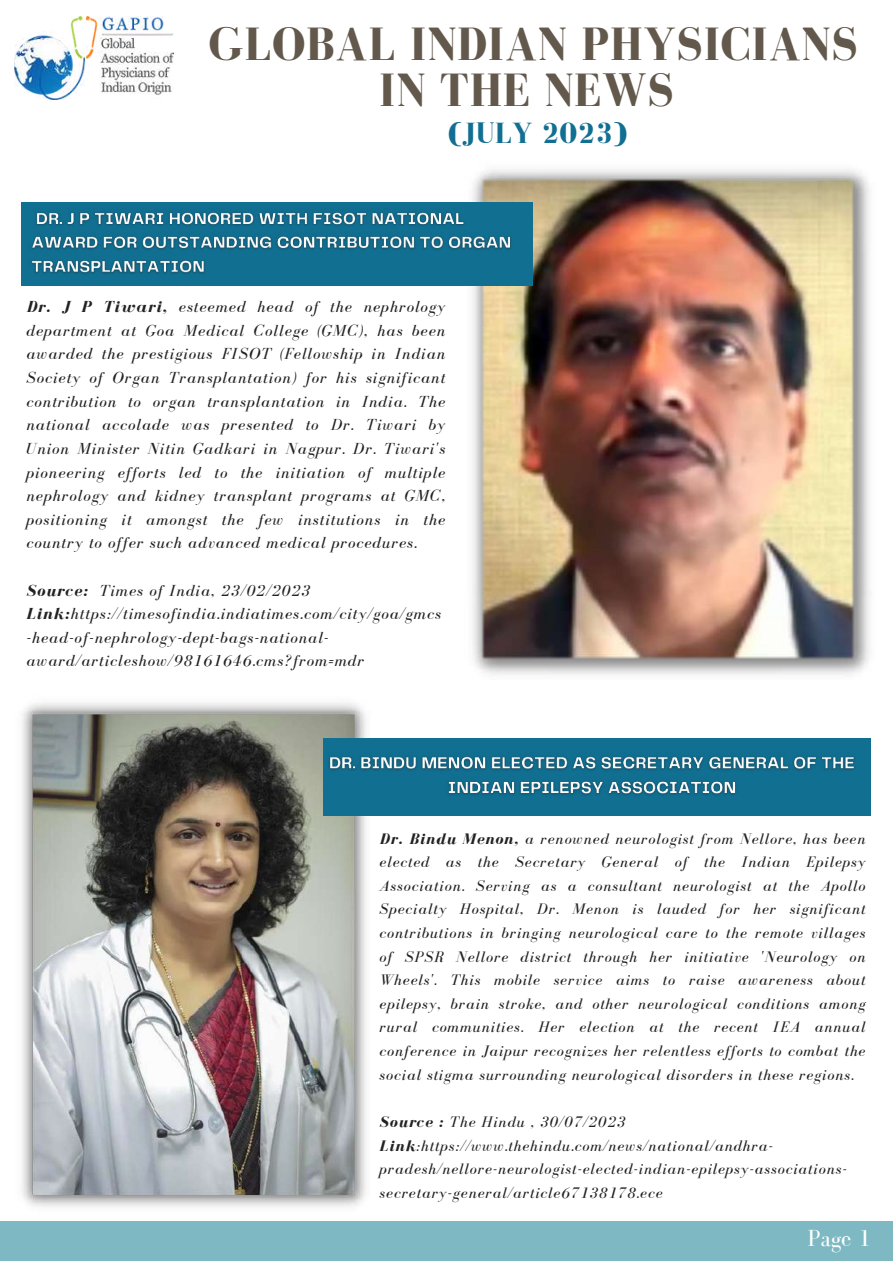
<style>
.page{position:relative;width:893px;height:1264px;background:#fff}
.page>*{position:absolute;margin:0;border:0;box-sizing:border-box;transform-origin:0 0}
.t1{font:700 48px/46px "Bodoni FLF";letter-spacing:.01em;color:#62584b;text-align:center}
.t2{font:700 30px "Bodoni FLF";letter-spacing:.01em;color:#116f92}
.t3{font:24px "Bodoni FLF";color:#fff}
.t4{font:italic 16.5px/23.5px "Bodoni FLF";letter-spacing:.06em;color:#222;text-align:justify}
.t5{font:italic 15.75px/23.5px "Bodoni FLF";letter-spacing:.06em;color:#222;text-align:justify}
.s1{font-weight:700}
</style>
<div class="page">
<div style="left:0;top:1221px;width:892px;height:39px;background:#7eb9c3"></div>
<img style="left:15px;top:17px;width:158px;height:83px">
<img style="left:464px;top:169px;width:407px;height:506px">
<div style="left:22px;top:202px;width:511px;height:83px;background:#116f92"></div>
<img style="left:22px;top:702px;width:350px;height:505px">
<div style="left:324px;top:737px;width:546px;height:78px;background:#116f92"></div>
<img style="left:31px;top:212px;width:480px;height:62px">
<img style="left:329px;top:756px;width:526px;height:39px">
<h1 class="t1" style="left:209px;top:21px;width:650px">GLOBAL INDIAN PHYSICIANS<br>IN THE NEWS</h1>
<h2 class="t2" style="left:448px;top:117px;width:181px">(JULY 2023)</h2>
<p class="t4" style="left:27px;top:295px;width:420px"><span class="s1">Dr. J P Tiwari,</span> esteemed head of the nephrology department at Goa Medical College (GMC), has been awarded the prestigious FISOT (Fellowship in Indian Society of Organ Transplantation) for his significant contribution to organ transplantation in India. The national accolade was presented to Dr. Tiwari by Union Minister Nitin Gadkari in Nagpur. Dr. Tiwari's pioneering efforts led to the initiation of multiple nephrology and kidney transplant programs at GMC, positioning it amongst the few institutions in the country to offer such advanced medical procedures.</p>
<p class="t4" style="left:27px;top:578px;width:416px;text-align:left"><span class="s1">Source:</span> Times of India, 23/02/2023<br><span class="s1">Link:</span>https://timesofindia.indiatimes.com/city/goa/gmcs -head-of-nephrology-dept-bags-national&shy;award/articleshow/98161646.cms?from=mdr</p>
<p class="t5" style="left:379px;top:826px;width:487px"><span class="s1">Dr. Bindu Menon,</span> a renowned neurologist from Nellore, has been elected as the Secretary General of the Indian Epilepsy Association. Serving as a consultant neurologist at the Apollo Specialty Hospital, Dr. Menon is lauded for her significant contributions in bringing neurological care to the remote villages of SPSR Nellore district through her initiative 'Neurology on Wheels'. This mobile service aims to raise awareness about epilepsy, brain stroke, and other neurological conditions among rural communities. Her election at the recent IEA annual conference in Jaipur recognizes her relentless efforts to combat the social stigma surrounding neurological disorders in these regions.</p>
<p class="t5" style="left:379px;top:1109px;width:468px;text-align:left"><span class="s1">Source :</span> The Hindu , 30/07/2023<br><span class="s1">Link</span>:https://www.thehindu.com/news/national/andhra&shy;pradesh/nellore-neurologist-elected-indian-epilepsy-associations&shy;secretary-general/article67138178.ece</p>
<h3 class="t3" style="left:807px;top:1224px;width:65px">Page 1</h3>
</div>
